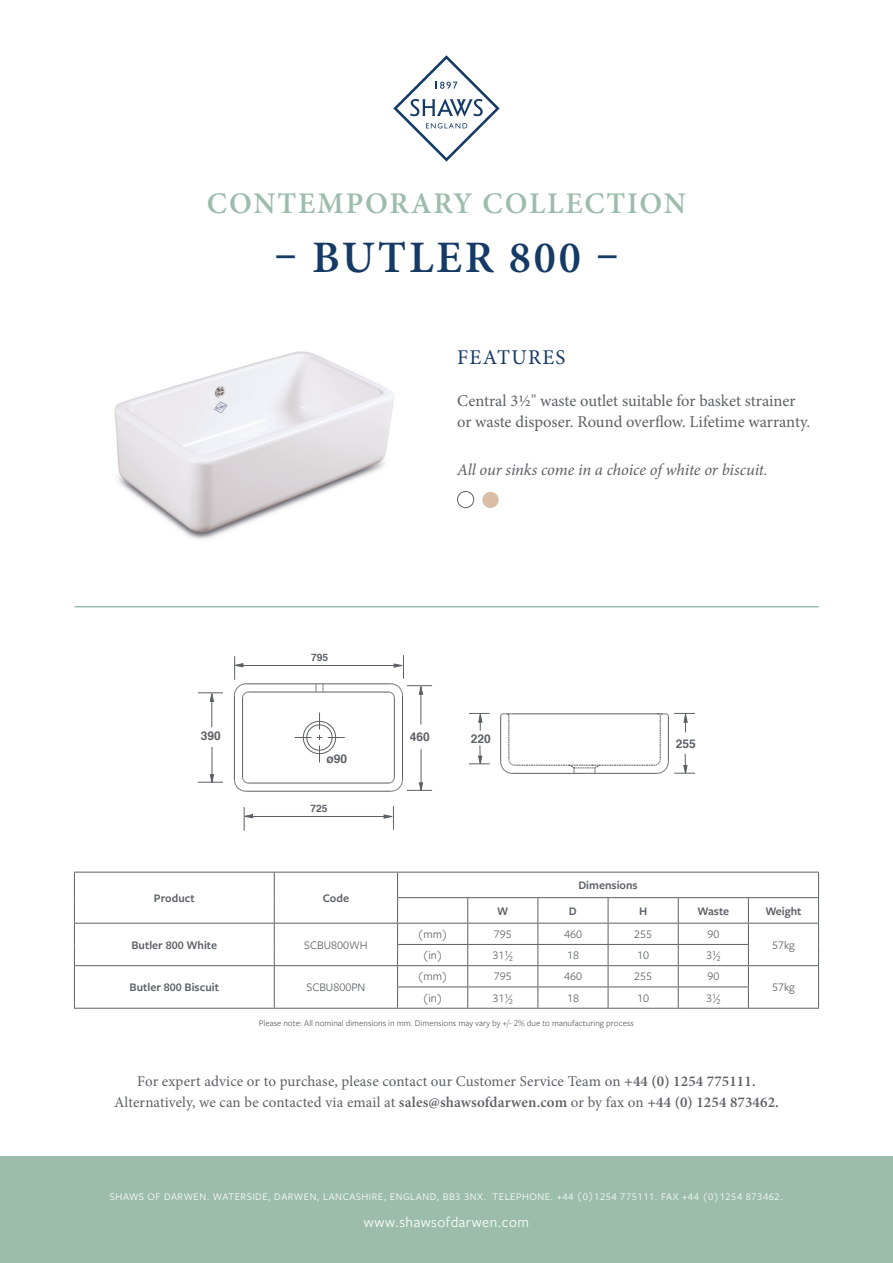
<style>
.page{position:relative;width:893px;height:1263px;background:#fff}
.page>*{position:absolute;margin:0;border:0;box-sizing:border-box;transform-origin:0 0}
.t1{font:600 45px "Minion Pro";letter-spacing:.06em;color:#153a65}
.t2{font:600 30px "Minion Pro";letter-spacing:.06em;color:#9cbdab}
.t3{font:21px "Minion Pro";letter-spacing:.06em;color:#153a65}
.t4{font:16.5px/21px "Minion Pro";color:#5c6065}
.t5{font:italic 16.5px "Minion Pro";letter-spacing:-.01em;color:#5c6065}
.t6{font:15px/21px "Minion Pro";letter-spacing:.01em;color:#5c6065;text-align:center}
.t7{font:15px "Freight Sans Pro";letter-spacing:.03em;color:#fff}
.Product_Text{font:12px "Freight Sans Pro";color:#5c6065}
.Product_Text-2{font:600 12px "Freight Sans Pro";color:#5c6065}
.t8{font:700 12px "Helvetica";color:#5c6065}
.t9{font:10.5px "Freight Sans Pro";letter-spacing:.05em;color:#fff}
.t10{font:700 10.2px "Helvetica";color:#5c6065}
.Product_Text-3{font:9px "Freight Sans Pro";color:#5c6065}
.s1{font-weight:600}
</style>
<div class="page">
<div style="left:457px;top:491px;width:17px;height:17px;border:1px solid #5c6065;border-radius:50%"></div>
<div style="left:482px;top:492px;width:17px;height:16px;background:#dabda4;border-radius:50%"></div>
<div style="left:0;top:1157px;width:893px;height:106px;background:#9cbdab"></div>
<svg style="left:393px;top:55px;width:107px;height:107px"></svg>
<img style="left:114px;top:351px;width:280px;height:188px">
<svg style="left:679px;top:898px;width:139px;height:110px"></svg>
<hr style="left:678px;top:872px;width:70px;height:1px;background:#5c6065">
<hr style="left:748px;top:872px;width:71px;height:1px;background:#5c6065">
<hr style="left:678px;top:897px;width:70px;height:1px;background:#5c6065">
<hr style="left:748px;top:897px;width:71px;height:1px;background:#5c6065">
<hr style="left:678px;top:923px;width:70px;height:1px;background:#5c6065">
<hr style="left:748px;top:923px;width:71px;height:1px;background:#5c6065">
<hr style="left:678px;top:944px;width:71px;height:1px;background:#5c6065">
<hr style="left:74px;top:1008px;width:200px;height:1px;background:#5c6065">
<hr style="left:274px;top:1008px;width:124px;height:1px;background:#5c6065">
<hr style="left:678px;top:965px;width:70px;height:1px;background:#5c6065">
<hr style="left:748px;top:965px;width:71px;height:1px;background:#5c6065">
<svg style="left:818px;top:872px;width:1px;height:136px"></svg>
<hr style="left:748px;top:1008px;width:71px;height:1px;background:#5c6065">
<hr style="left:678px;top:986px;width:71px;height:1px;background:#5c6065">
<svg style="left:74px;top:872px;width:605px;height:136px"></svg>
<svg style="left:748px;top:898px;width:1px;height:110px"></svg>
<hr style="left:398px;top:1008px;width:70px;height:1px;background:#5c6065">
<hr style="left:468px;top:1008px;width:70px;height:1px;background:#5c6065">
<hr style="left:538px;top:1008px;width:70px;height:1px;background:#5c6065">
<hr style="left:608px;top:1008px;width:70px;height:1px;background:#5c6065">
<hr style="left:678px;top:1008px;width:70px;height:1px;background:#5c6065">
<svg style="left:469px;top:713px;width:21px;height:18px"></svg>
<svg style="left:469px;top:745px;width:21px;height:20px"></svg>
<hr style="left:246px;top:683px;width:145px;height:1px;background:#5c6065">
<hr style="left:402px;top:695px;width:1px;height:84px;background:#5c6065">
<hr style="left:234px;top:695px;width:1px;height:84px;background:#5c6065">
<hr style="left:246px;top:791px;width:145px;height:1px;background:#5c6065">
<hr style="left:242px;top:698px;width:1px;height:79px;background:#5c6065">
<svg style="left:234px;top:777px;width:15px;height:15px"></svg>
<hr style="left:248px;top:783px;width:140px;height:1px;background:#5c6065">
<hr style="left:248px;top:692px;width:140px;height:1px;background:#5c6065">
<hr style="left:394px;top:698px;width:1px;height:79px;background:#5c6065">
<svg style="left:500px;top:713px;width:195px;height:61px"></svg>
<hr style="left:238px;top:665px;width:164px;height:1px;background:#5c6065">
<svg style="left:234px;top:656px;width:15px;height:42px"></svg>
<hr style="left:247px;top:816px;width:145px;height:1px;background:#5c6065">
<svg style="left:384px;top:806px;width:10px;height:24px"></svg>
<svg style="left:243px;top:807px;width:10px;height:24px"></svg>
<svg style="left:388px;top:655px;width:44px;height:43px"></svg>
<hr style="left:420px;top:686px;width:1px;height:38px;background:#5c6065">
<svg style="left:388px;top:777px;width:44px;height:15px"></svg>
<hr style="left:421px;top:749px;width:1px;height:42px;background:#5c6065">
<svg style="left:198px;top:692px;width:25px;height:10px"></svg>
<hr style="left:211px;top:693px;width:1px;height:34px;background:#5c6065">
<svg style="left:198px;top:774px;width:25px;height:9px"></svg>
<hr style="left:212px;top:747px;width:1px;height:35px;background:#5c6065">
<svg style="left:295px;top:712px;width:50px;height:50px"></svg>
<hr style="left:74px;top:606px;width:745px;height:1px;background:#9cbdab">
<h3 class="t2" style="left:207px;top:183px;width:481px">CONTEMPORARY COLLECTION</h3>
<h3 class="t1" style="left:274px;top:226px;width:346px">– BUTLER 800 –</h3>
<p class="t3" style="left:457px;top:343px;width:110px">FEATURES</p>
<p class="t4" style="left:457px;top:391px;width:355px">Central 3½" waste outlet suitable for basket strainer or waste disposer. Round overflow. Lifetime warranty.</p>
<p class="t5" style="left:457px;top:458px;width:312px">All our sinks come in a choice of white or biscuit.</p>
<p class="t8" style="left:201px;top:726px;width:22px">390</p>
<p class="t10" style="left:311px;top:649px;width:19px">795</p>
<p class="t8" style="left:327px;top:749px;width:22px">ø90</p>
<p class="t10" style="left:311px;top:800px;width:19px">725</p>
<p class="Product_Text-2" style="left:154px;top:890px;width:42px">Product</p>
<p class="Product_Text-2" style="left:323px;top:890px;width:28px">Code</p>
<p class="Product_Text-2" style="left:131px;top:936px;width:87px">Butler 800 White</p>
<p class="Product_Text" style="left:304px;top:937px;width:65px">SCBU800WH</p>
<p class="t8" style="left:410px;top:727px;width:22px">460</p>
<p class="t8" style="left:471px;top:729px;width:22px">220</p>
<p class="t8" style="left:676px;top:734px;width:22px">255</p>
<p class="Product_Text-2" style="left:578px;top:877px;width:61px">Dimensions</p>
<p class="Product_Text-2" style="left:497px;top:902px;width:13px">W</p>
<p class="Product_Text-2" style="left:569px;top:902px;width:9px">D</p>
<p class="Product_Text-2" style="left:639px;top:902px;width:10px">H</p>
<p class="Product_Text-2" style="left:697px;top:902px;width:33px">Waste</p>
<p class="Product_Text-2" style="left:765px;top:902px;width:38px">Weight</p>
<p class="Product_Text" style="left:417px;top:926px;width:32px">(mm)</p>
<p class="Product_Text" style="left:494px;top:926px;width:19px">795</p>
<p class="Product_Text" style="left:564px;top:926px;width:19px">460</p>
<p class="Product_Text" style="left:634px;top:926px;width:19px">255</p>
<p class="Product_Text" style="left:707px;top:926px;width:13px">90</p>
<p class="Product_Text" style="left:422px;top:947px;width:22px">(in)</p>
<p class="Product_Text" style="left:493px;top:947px;width:22px">31½</p>
<p class="Product_Text" style="left:567px;top:947px;width:13px">18</p>
<p class="Product_Text" style="left:637px;top:947px;width:13px">10</p>
<p class="Product_Text" style="left:706px;top:947px;width:16px">3½</p>
<p class="Product_Text" style="left:772px;top:937px;width:24px">57kg</p>
<p class="Product_Text-2" style="left:130px;top:979px;width:91px">Butler 800 Biscuit</p>
<p class="Product_Text" style="left:306px;top:979px;width:60px">SCBU800PN</p>
<p class="Product_Text" style="left:417px;top:968px;width:32px">(mm)</p>
<p class="Product_Text" style="left:494px;top:968px;width:19px">795</p>
<p class="Product_Text" style="left:564px;top:968px;width:19px">460</p>
<p class="Product_Text" style="left:634px;top:968px;width:19px">255</p>
<p class="Product_Text" style="left:707px;top:968px;width:13px">90</p>
<p class="Product_Text" style="left:422px;top:990px;width:22px">(in)</p>
<p class="Product_Text" style="left:493px;top:990px;width:22px">31½</p>
<p class="Product_Text" style="left:567px;top:990px;width:13px">18</p>
<p class="Product_Text" style="left:637px;top:990px;width:13px">10</p>
<p class="Product_Text" style="left:706px;top:990px;width:16px">3½</p>
<p class="Product_Text-3" style="left:259px;top:1017px;width:377px">Please note: All nominal dimensions in mm. Dimensions may vary by +/- 2% due to manufacturing process</p>
<p class="Product_Text" style="left:772px;top:979px;width:24px">57kg</p>
<h3 class="t6" style="left:114px;top:1071px;width:666px">For expert advice or to purchase, please contact our Customer Service Team on <span class="s1">+44 (0) 1254 775111.<br></span>Alternatively, we can be contacted via email at <span class="s1">sales@shawsofdarwen.com</span> or by fax on <span class="s1">+44 (0) 1254 873462.</span></h3>
<p class="t9" style="left:110px;top:1189px;width:675px">SHAWS OF DARWEN. WATERSIDE, DARWEN, LANCASHIRE, ENGLAND, BB3 3NX. TELEPHONE. +44 (0)1254 775111. FAX +44 (0)1254 873462.</p>
<p class="t7" style="left:364px;top:1212px;width:167px">www.shawsofdarwen.com</p>
</div>
